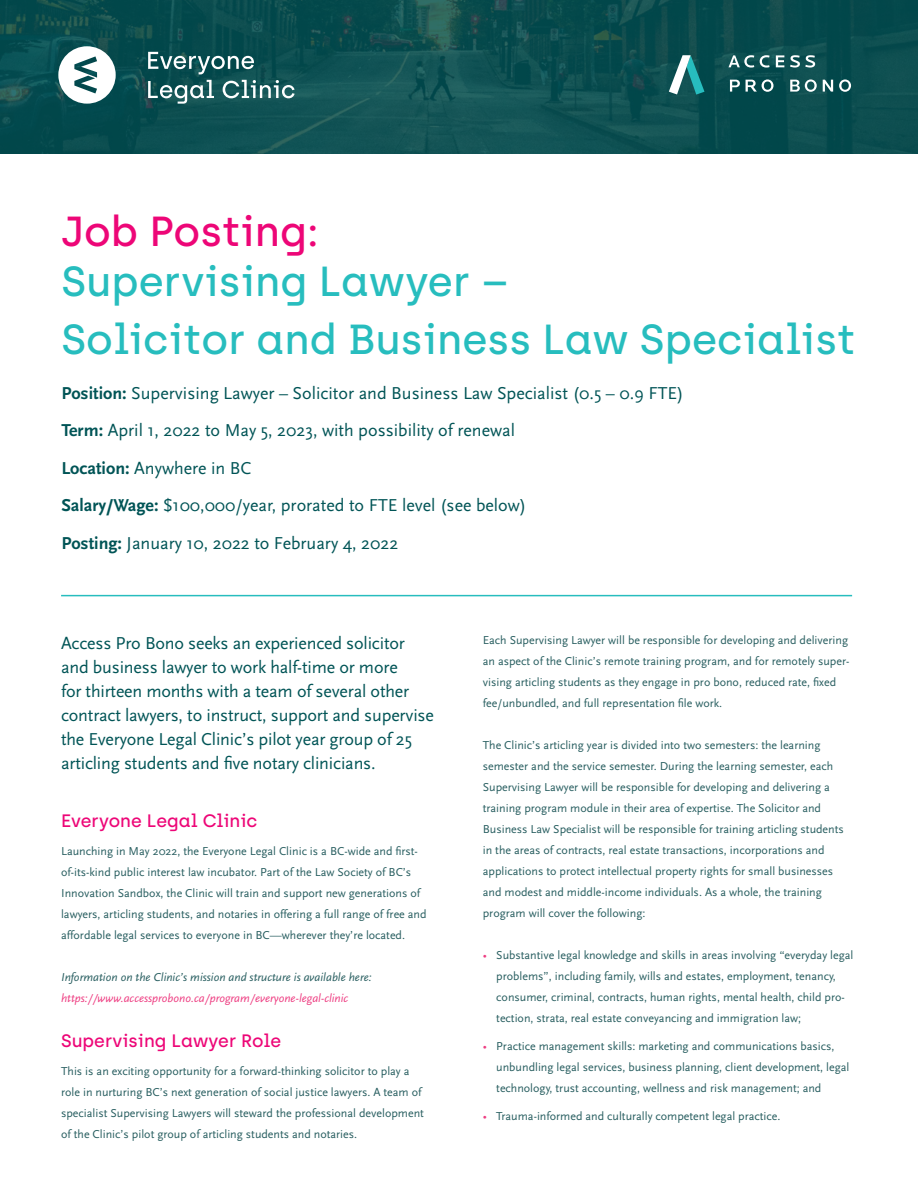
<style>
.page{position:relative;width:918px;height:1188px;background:#fff}
.page>*{position:absolute;margin:0;border:0;box-sizing:border-box;transform-origin:0 0}
.t1{font:500 42px/57.6px "Archia";color:#27bdbe}
.t2{font:500 42px "Archia";color:#ed0677}
.t3{font:18px/24px "Scala Sans";letter-spacing:-.01em;color:#005456}
.t4{font:500 18px "Archia";color:#ed0677}
.t5{font:12px/21px "Scala Sans";color:#285e60}
.t6{font:italic 12px "Scala Sans";color:#285e60}
.t7{font:italic 12px "Scala Sans";color:#ee3e82}
.s1{font-weight:700}
.s2{color:#ee3e82}
</style>
<div class="page">
<svg style="left:0;top:0;width:918px;height:154px;background:#0c4e50"></svg>
<svg style="left:58px;top:46px;width:58px;height:58px"></svg>
<svg style="left:148px;top:52px;width:106px;height:22px"></svg>
<svg style="left:148px;top:80px;width:66px;height:24px"></svg>
<svg style="left:223px;top:80px;width:72px;height:18px"></svg>
<svg style="left:729px;top:55px;width:25px;height:13px"></svg>
<svg style="left:760px;top:55px;width:10px;height:13px"></svg>
<svg style="left:776px;top:55px;width:8px;height:12px"></svg>
<svg style="left:790px;top:55px;width:25px;height:13px"></svg>
<svg style="left:730px;top:80px;width:10px;height:12px"></svg>
<svg style="left:746px;top:79px;width:28px;height:13px"></svg>
<svg style="left:790px;top:79px;width:27px;height:13px"></svg>
<svg style="left:823px;top:80px;width:10px;height:12px"></svg>
<svg style="left:839px;top:79px;width:12px;height:13px"></svg>
<svg style="left:669px;top:55px;width:36px;height:40px"></svg>
<hr style="left:61px;top:595px;width:791px;height:1px;background:#27bdbe">
<h1 class="t2" style="left:61px;top:206px;width:259px">Job Posting:</h1>
<h1 class="t1" style="left:61px;top:253px;width:796px">Supervising Lawyer –<br>Solicitor and Business Law Specialist</h1>
<p class="t3" style="left:61px;top:375px;width:624px;line-height:37.5px"><span class="s1">Position:</span> Supervising Lawyer – Solicitor and Business Law Specialist (0.5 – 0.9 FTE)<br><span class="s1">Term:</span> April 1, 2022 to May 5, 2023, with possibility of renewal<br><span class="s1">Location:</span> Anywhere in BC<br><span class="s1">Salary/Wage:</span> $100,000/year, prorated to FTE level (see below)<br><span class="s1">Posting:</span> January 10, 2022 to February 4, 2022</p>
<p class="t3" style="left:61px;top:631px;width:374px">Access Pro Bono seeks an experienced solicitor and business lawyer to work half-time or more<br>for thirteen months with a team of several other contract lawyers, to instruct, support and supervise the Everyone Legal Clinic’s pilot year group of 25 articling students and five notary clinicians.</p>
<h2 class="t4" style="left:61px;top:810px;width:198px">Everyone Legal Clinic</h2>
<p class="t5" style="left:61px;top:841px;width:367px">Launching in May 2022, the Everyone Legal Clinic is a BC-wide and first&shy;of-its-kind public interest law incubator. Part of the Law Society of BC’s Innovation Sandbox, the Clinic will train and support new generations of lawyers, articling students, and notaries in offering a full range of free and affordable legal services to everyone in BC—wherever they’re located.</p>
<p class="t6" style="left:61px;top:971px;width:312px">Information on the Clinic’s mission and structure is available here:</p>
<p class="t7" style="left:61px;top:992px;width:289px">https://www.accessprobono.ca/program/everyone-legal-clinic</p>
<h2 class="t4" style="left:61px;top:1030px;width:222px">Supervising Lawyer Role</h2>
<p class="t5" style="left:61px;top:1061px;width:364px">This is an exciting opportunity for a forward-thinking solicitor to play a role in nurturing BC’s next generation of social justice lawyers. A team of specialist Supervising Lawyers will steward the professional development of the Clinic’s pilot group of articling students and notaries.</p>
<p class="t5" style="left:483px;top:630px;width:368px">Each Supervising Lawyer will be responsible for developing and delivering an aspect of the Clinic’s remote training program, and for remotely super&shy;vising articling students as they engage in pro bono, reduced rate, fixed fee/unbundled, and full representation file work.</p>
<p class="t5" style="left:483px;top:735px;width:363px">The Clinic’s articling year is divided into two semesters: the learning semester and the service semester. During the learning semester, each Supervising Lawyer will be responsible for developing and delivering a training program module in their area of expertise. The Solicitor and Business Law Specialist will be responsible for training articling students in the areas of contracts, real estate transactions, incorporations and applications to protect intellectual property rights for small businesses and modest and middle-income individuals. As a whole, the training program will cover the following:</p>
<p class="t5" style="left:496px;top:945px;width:359px;text-indent:-14px"><span class="s2">•</span> Substantive legal knowledge and skills in areas involving “everyday legal problems”, including family, wills and estates, employment, tenancy, consumer, criminal, contracts, human rights, mental health, child pro&shy;tection, strata, real estate conveyancing and immigration law;</p>
<p class="t5" style="left:496px;top:1036px;width:355px;text-indent:-14px"><span class="s2">•</span> Practice management skills: marketing and communications basics, unbundling legal services, business planning, client development, legal technology, trust accounting, wellness and risk management; and</p>
<p class="t5" style="left:483px;top:1106px;width:299px"><span class="s2">•</span> Trauma-informed and culturally competent legal practice.</p>
</div>
